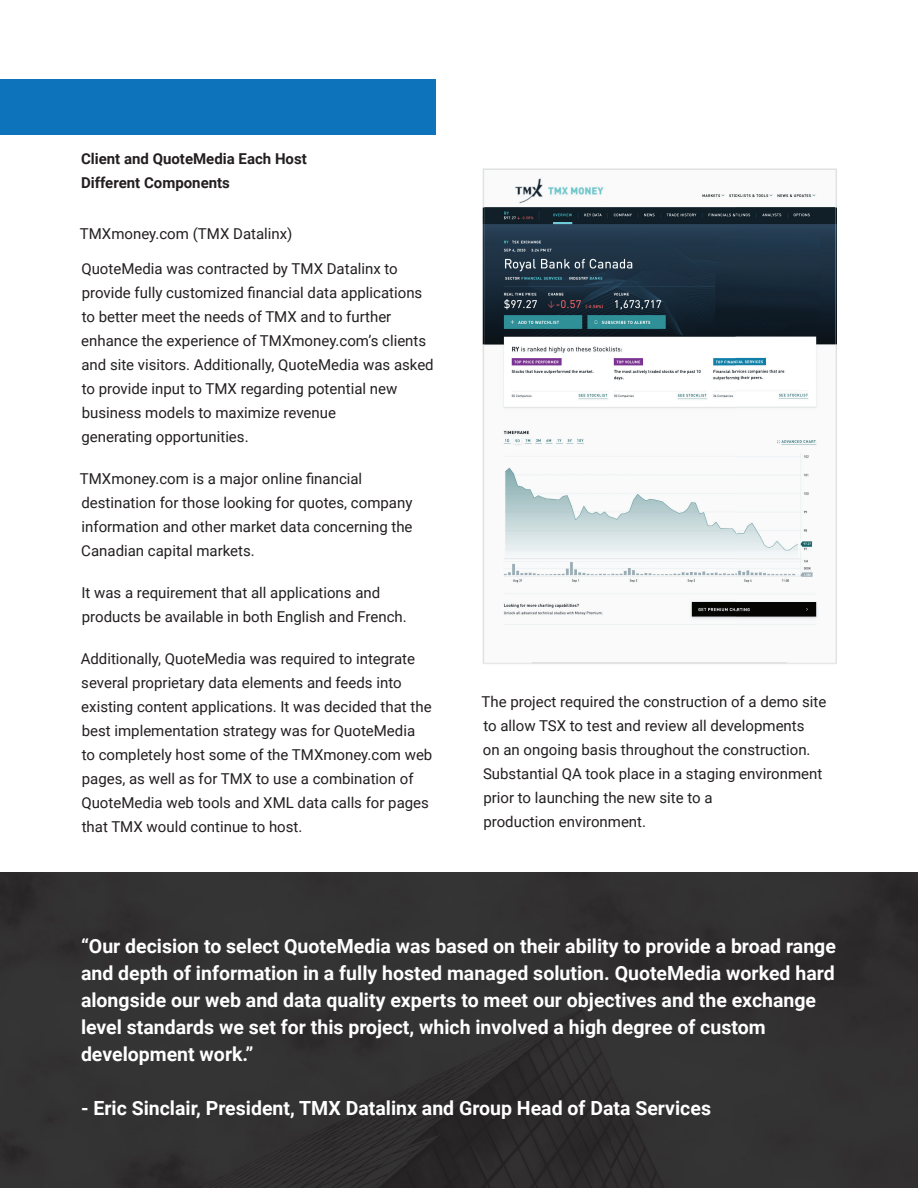
<style>
.page{position:relative;width:918px;height:1188px;background:#fff}
.page>*{position:absolute;margin:0;border:0;box-sizing:border-box;transform-origin:0 0}
.t1{font:700 19.5px/27px "Roboto";color:#fff}
.t2{font:15px/24px "Roboto";color:#231f20}
.t3{font:700 15px/24px "Roboto";color:#231f20}
</style>
<div class="page">
<svg style="left:483px;top:218px;width:354px;height:446px"></svg>
<img style="left:483px;top:168px;width:354px;height:50px">
<img style="left:483px;top:217px;width:50px;height:446px">
<img style="left:786px;top:217px;width:51px;height:446px">
<img style="left:533px;top:663px;width:254px;height:1px">
<div style="left:0;top:79px;width:435px;height:56px;background:#0d73bb"></div>
<img style="left:0;top:873px;width:918px;height:315px">
<p class="t3" style="left:81px;top:146px;width:227px">Client and QuoteMedia Each Host<br>Different Components</p>
<p class="t2" style="left:80px;top:221px;width:214px">TMXmoney.com (TMX Datalinx)</p>
<p class="t2" style="left:81px;top:256px;width:354px">QuoteMedia was contracted by TMX Datalinx to provide fully customized financial data applications to better meet the needs of TMX and to further enhance the experience of TMXmoney.com’s clients and site visitors. Additionally, QuoteMedia was asked to provide input to TMX regarding potential new business models to maximize revenue<br>generating opportunities.</p>
<p class="t2" style="left:80px;top:466px;width:334px">TMXmoney.com is a major online financial destination for those looking for quotes, company information and other market data concerning the Canadian capital markets.</p>
<p class="t2" style="left:81px;top:580px;width:327px">It was a requirement that all applications and products be available in both English and French.</p>
<p class="t2" style="left:81px;top:646px;width:353px">Additionally, QuoteMedia was required to integrate several proprietary data elements and feeds into existing content applications. It was decided that the best implementation strategy was for QuoteMedia<br>to completely host some of the TMXmoney.com web pages, as well as for TMX to use a combination of QuoteMedia web tools and XML data calls for pages that TMX would continue to host.</p>
<p class="t2" style="left:481px;top:689px;width:347px">The project required the construction of a demo site to allow TSX to test and review all developments<br>on an ongoing basis throughout the construction.<br>Substantial QA took place in a staging environment prior to launching the new site to a<br>production environment.</p>
<p class="t1" style="left:81px;top:932px;width:756px">“Our decision to select QuoteMedia was based on their ability to provide a broad range and depth of information in a fully hosted managed solution. QuoteMedia worked hard alongside our web and data quality experts to meet our objectives and the exchange level standards we set for this project, which involved a high degree of custom development work.”</p>
<h1 class="t1" style="left:81px;top:1094px;width:632px">- Eric Sinclair, President, TMX Datalinx and Group Head of Data Services</h1>
</div>
